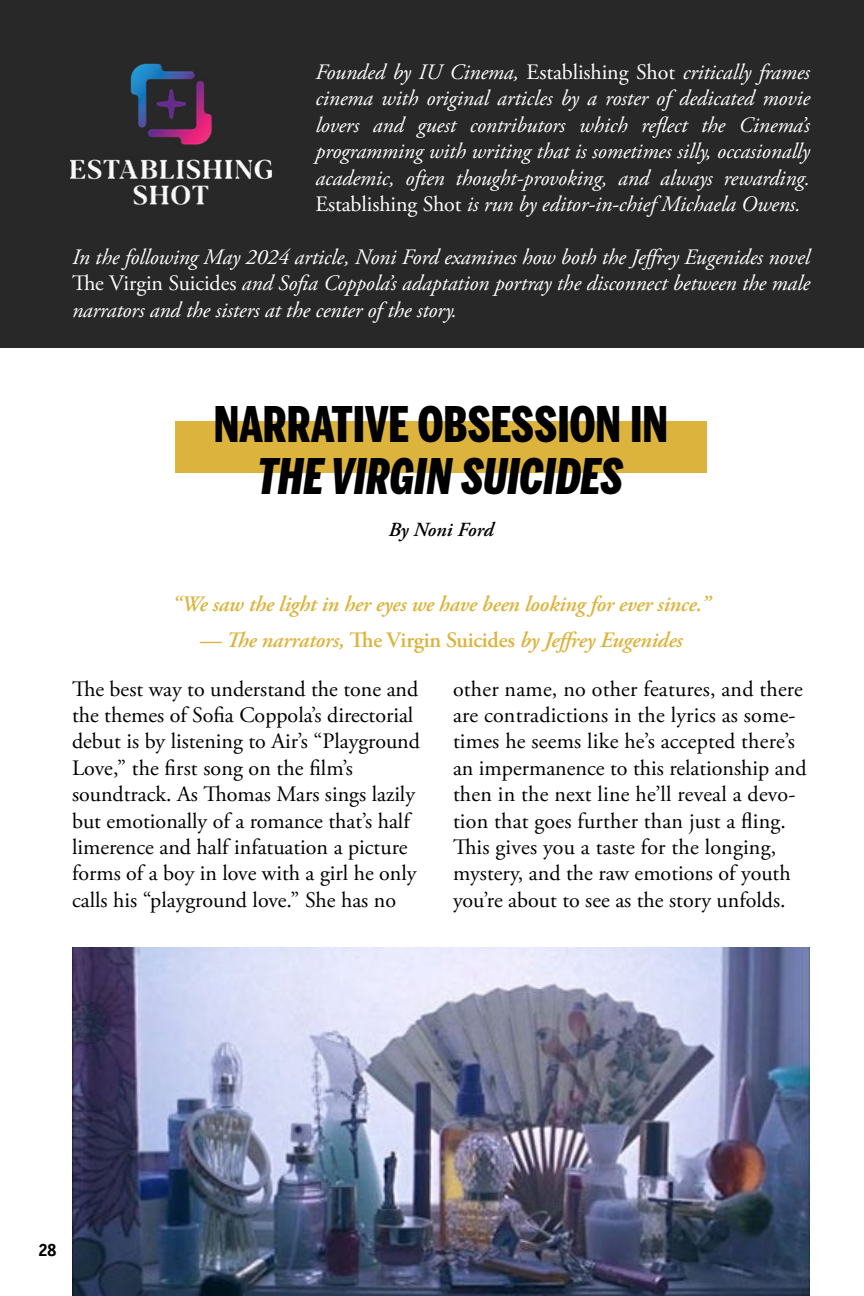
<style>
.page{position:relative;width:864px;height:1296px;background:#fff}
.page>*{position:absolute;margin:0;border:0;box-sizing:border-box;transform-origin:0 0}
.t1{font:900 48px/52px "Benton Sans Compressed";color:#000;text-align:center}
.body{font:22px/26.4px "Adobe Garamond Pro";color:#000}
.t2{font:italic 22px/26.4px "Adobe Garamond Pro";letter-spacing:-.005em;color:#fff;text-align:justify}
.body-2{font:italic 600 22px "Adobe Garamond Pro";letter-spacing:-.01em;color:#dcb43d}
.t3{font:italic 600 20px "Adobe Garamond Pro";letter-spacing:-.01em;color:#000}
.t4{font:700 16px "Benton Sans Condensed";color:#000}
.s1{font-style:normal}
.s2{font-style:italic}
</style>
<div class="page">
<div style="left:0;top:0;width:864px;height:348px;background:#292829"></div>
<div style="left:175px;top:421px;width:532px;height:52px;background:#dcb43d"></div>
<img style="left:70px;top:63px;width:202px;height:142px">
<img style="left:72px;top:947px;width:738px;height:349px">
<p class="t2" style="left:315px;top:59px;width:496px">Founded by IU Cinema, <span class="s1">Establishing Shot</span> critically frames cinema with original articles by a roster of dedicated movie lovers and guest contributors which reflect the Cinema’s programming with writing that is sometimes silly, occasionally academic, often thought-provoking, and always rewarding.<br><span class="s1">Establishing Shot</span> is run by editor-in-chief Michaela Owens.</p>
<p class="t2" style="left:72px;top:244px;width:740px">In the following May 2024 article, Noni Ford examines how both the Jeffrey Eugenides novel <span class="s1">The Virgin Suicides</span> and Sofia Coppola’s adaptation portray the disconnect between the male narrators and the sisters at the center of the story.</p>
<p class="t1" style="left:214px;top:400px;width:456px">NARRATIVE OBSESSION IN<br><span class="s2">THE VIRGIN SUICIDES</span></p>
<p class="t3" style="left:389px;top:518px;width:106px">By Noni Ford</p>
<p class="body-2" style="left:172px;top:592px;width:540px">“We saw the light in her eyes we have been looking for ever since.”</p>
<p class="body-2" style="left:199px;top:627px;width:485px">— The narrators, <span class="s1">The Virgin Suicides</span> by Jeffrey Eugenides</p>
<p class="body" style="left:72px;top:676px;width:350px">The best way to understand the tone and the themes of Sofia Coppola’s directorial debut is by listening to Air’s “Playground Love,” the first song on the film’s soundtrack. As Thomas Mars sings lazily but emotionally of a romance that’s half limerence and half infatuation a picture forms of a boy in love with a girl he only calls his “playground love.” She has no</p>
<p class="body" style="left:453px;top:676px;width:355px">other name, no other features, and there are contradictions in the lyrics as some&shy;times he seems like he’s accepted there’s an impermanence to this relationship and then in the next line he’ll reveal a devo&shy;tion that goes further than just a fling.<br>This gives you a taste for the longing, mystery, and the raw emotions of youth you’re about to see as the story unfolds.</p>
<p class="t4" style="left:39px;top:1241px;width:19px">28</p>
</div>
